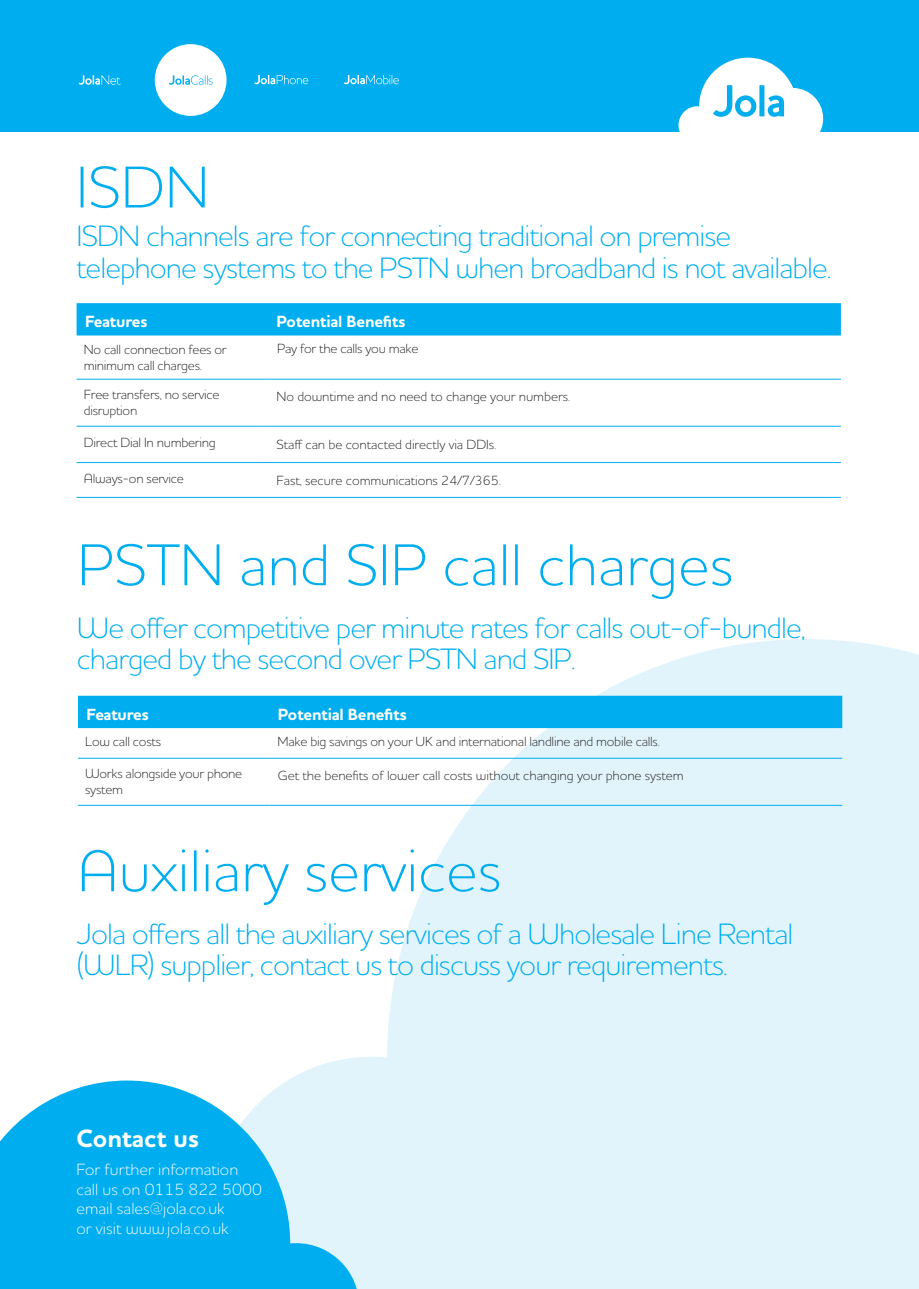
<style>
.page{position:relative;width:919px;height:1289px;background:#fff}
.page>*{position:absolute;margin:0;border:0;box-sizing:border-box;transform-origin:0 0}
.t1{font:300 60px "Houschka Pro";color:#00aeef}
.t2{font:300 30px/31.5px "Houschka Pro";letter-spacing:-.03em;color:#00aeef}
.t3{font:700 25.5px "Houschka Pro";color:#fff}
.t4{font:300 16.5px/19.5px "Houschka Pro";color:#fff}
.t5{font:700 16.5px "Houschka Pro";letter-spacing:-.01em;color:#fff}
.t6{font:300 13.5px/16.2px "Houschka Pro";letter-spacing:-.02em;color:#231f20}
</style>
<div class="page">
<svg style="left:210px;top:639px;width:708px;height:649px;fill:#e1f4fc"></svg>
<div style="left:1px;top:0;width:917px;height:132px;background:#00aeef"></div>
<svg style="left:678px;top:58px;width:145px;height:74px"></svg>
<svg style="left:155px;top:44px;width:71px;height:72px"></svg>
<svg style="left:344px;top:75px;width:55px;height:9px"></svg>
<svg style="left:254px;top:75px;width:54px;height:9px"></svg>
<svg style="left:79px;top:75px;width:42px;height:10px"></svg>
<svg style="left:0;top:1080px;width:359px;height:208px;background:#3fc1f2"></svg>
<div style="left:77px;top:303px;width:763px;height:32px;background:#00aeef"></div>
<hr style="left:77px;top:379px;width:191px;height:1px;background:#00aeef">
<hr style="left:268px;top:379px;width:572px;height:1px;background:#00aeef">
<hr style="left:77px;top:426px;width:191px;height:1px;background:#00aeef">
<hr style="left:268px;top:426px;width:572px;height:1px;background:#00aeef">
<hr style="left:77px;top:462px;width:191px;height:1px;background:#00aeef">
<hr style="left:268px;top:462px;width:572px;height:1px;background:#00aeef">
<hr style="left:77px;top:497px;width:191px;height:1px;background:#00aeef">
<hr style="left:268px;top:497px;width:572px;height:1px;background:#00aeef">
<div style="left:78px;top:695px;width:764px;height:33px;background:#00aeef"></div>
<hr style="left:78px;top:758px;width:191px;height:1px;background:#00aeef">
<hr style="left:269px;top:758px;width:573px;height:1px;background:#00aeef">
<hr style="left:78px;top:805px;width:191px;height:1px;background:#00aeef">
<hr style="left:269px;top:805px;width:573px;height:1px;background:#00aeef">
<h1 class="t1" style="left:76px;top:149px;width:135px">ISDN</h1>
<h2 class="t2" style="left:77px;top:220px;width:756px">ISDN channels are for connecting traditional on premise telephone systems to the PSTN when broadband is not available.</h2>
<p class="t5" style="left:85px;top:311px;width:64px">Features</p>
<p class="t5" style="left:276px;top:311px;width:130px">Potential Benefits</p>
<p class="t6" style="left:277px;top:340px;width:143px">Pay for the calls you make</p>
<p class="t6" style="left:84px;top:340px;width:144px">No call connection fees or minimum call charges.</p>
<p class="t6" style="left:84px;top:385px;width:137px">Free transfers, no service disruption</p>
<p class="t6" style="left:84px;top:434px;width:133px">Direct Dial In numbering</p>
<p class="t6" style="left:276px;top:436px;width:221px">Staff can be contacted directly via DDIs.</p>
<p class="t6" style="left:84px;top:470px;width:102px">Always-on service</p>
<p class="t6" style="left:276px;top:472px;width:226px">Fast, secure communications 24/7/365.</p>
<p class="t6" style="left:276px;top:388px;width:295px">No downtime and no need to change your numbers.</p>
<h1 class="t1" style="left:77px;top:526px;width:657px">PSTN and SIP call charges</h1>
<h2 class="t2" style="left:77px;top:611px;width:730px">We offer competitive per minute rates for calls out-of-bundle, charged by the second over PSTN and SIP.</h2>
<p class="t5" style="left:86px;top:703px;width:64px">Features</p>
<p class="t5" style="left:278px;top:703px;width:130px">Potential Benefits</p>
<p class="t6" style="left:85px;top:733px;width:77px">Low call costs</p>
<p class="t6" style="left:85px;top:764px;width:159px">Works alongside your phone system</p>
<p class="t6" style="left:277px;top:733px;width:383px">Make big savings on your UK and international landline and mobile calls.</p>
<p class="t6" style="left:278px;top:767px;width:407px">Get the benefits of lower call costs without changing your phone system</p>
<h1 class="t1" style="left:77px;top:832px;width:426px">Auxiliary services</h1>
<h2 class="t2" style="left:77px;top:916px;width:717px">Jola offers all the auxiliary services of a Wholesale Line Rental (WLR) supplier, contact us to discuss your requirements.</h2>
<h3 class="t3" style="left:77px;top:1121px;width:124px">Contact us</h3>
<p class="t4" style="left:77px;top:1159px;width:187px">For further information call us on 0115 822 5000 email sales@jola.co.uk<br>or visit www.jola.co.uk</p>
</div>
